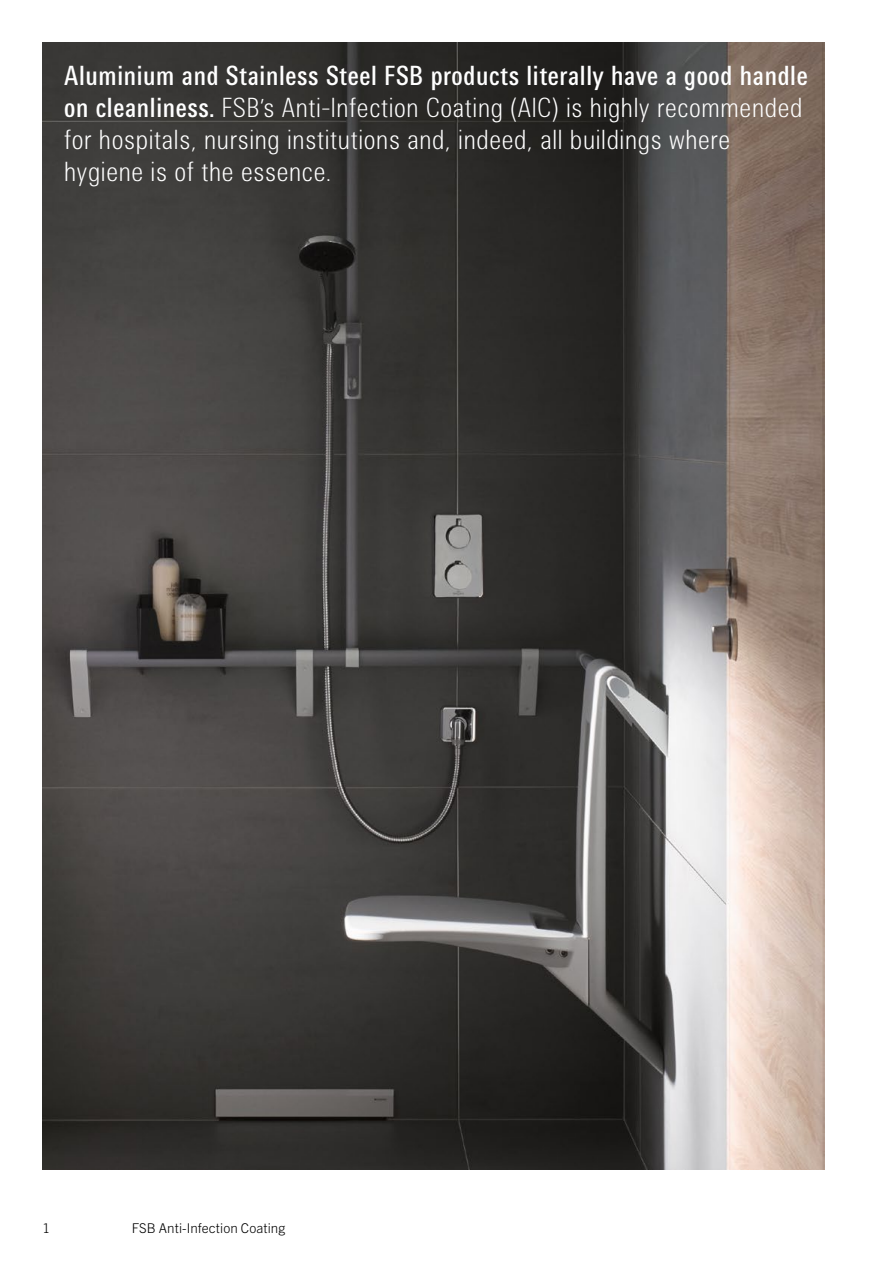
<style>
.page{position:relative;width:893px;height:1263px;background:#fff}
.page>*{position:absolute;margin:0;border:0;box-sizing:border-box;transform-origin:0 0}
.t1{font:27px/32px "Traffic Mager";color:#fff}
.t2{font:27px "Traffic Kraeftig";color:#fff}
.t3{font:300 13.5px "Trade Gothic Next LT Pro";letter-spacing:.005em;color:#000}
.s1{font-family:"Traffic Kraeftig"}
</style>
<div class="page">
<img style="left:43px;top:43px;width:782px;height:1126px">
<p class="t2" style="left:64px;top:60px;width:746px">Aluminium and Stainless Steel FSB products literally have a good handle</p>
<p class="t1" style="left:64px;top:91px;width:740px"><span class="s1">on cleanliness.</span> FSB’s Anti-Infection Coating (AIC) is highly recommended for hospitals, nursing institutions and, indeed, all buildings where hygiene is of the essence.</p>
<p class="t3" style="left:43px;top:1219px;width:9px">1</p>
<p class="t3" style="left:132px;top:1219px;width:155px">FSB Anti-Infection Coating</p>
</div>
